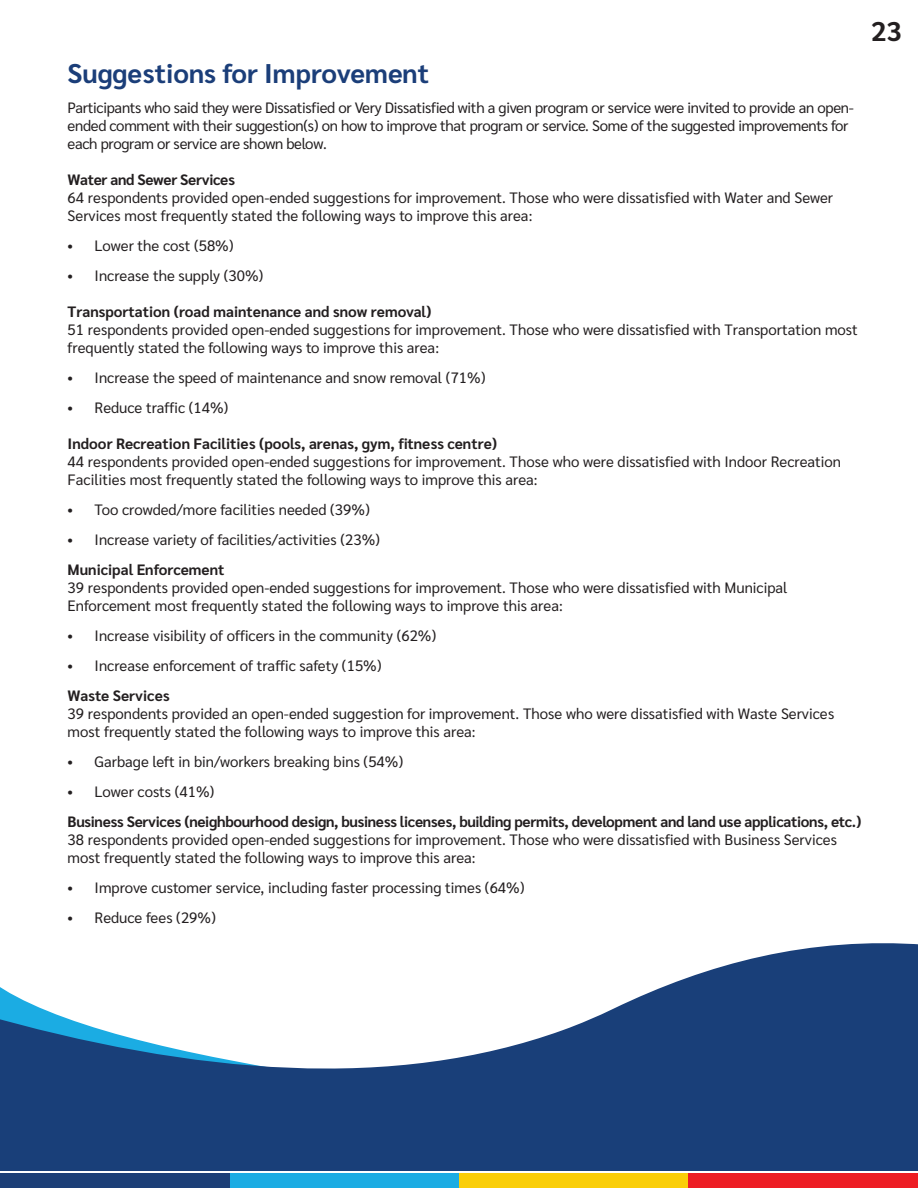
<style>
.page{position:relative;width:918px;height:1188px;background:#fff}
.page>*{position:absolute;margin:0;border:0;box-sizing:border-box;transform-origin:0 0}
.heading_2{font:700 27px "Sarabun";color:#1b3e79}
.t1{font:700 27px "Sarabun";color:#231f20}
.t2{font:15px/18px "Sarabun";color:#231f20}
.t3{font:15px/18px "Sarabun";letter-spacing:-.02em;color:#231f20}
.t4{font:700 15px "Sarabun";color:#231f20}
.t5{font:700 15px "Sarabun";letter-spacing:-.02em;color:#231f20}
</style>
<div class="page">
<svg style="left:743px;top:943px;width:175px;height:18px;fill:#193f79"></svg>
<svg style="left:0;top:961px;width:918px;height:210px;fill:#193f79"></svg>
<div style="left:0;top:1173px;width:230px;height:15px;background:#1c3f77"></div>
<div style="left:230px;top:1173px;width:230px;height:15px;background:#1bace3"></div>
<div style="left:459px;top:1173px;width:230px;height:15px;background:#face09"></div>
<div style="left:688px;top:1173px;width:230px;height:15px;background:#ed1d24"></div>
<p class="heading_2" style="left:68px;top:58px;width:363px">Suggestions for Improvement</p>
<p class="t3" style="left:68px;top:99px;width:788px">Participants who said they were Dissatisfied or Very Dissatisfied with a given program or service were invited to provide an open&shy;ended comment with their suggestion(s) on how to improve that program or service. Some of the suggested improvements for each program or service are shown below.</p>
<p class="t5" style="left:68px;top:171px;width:169px">Water and Sewer Services</p>
<p class="t2" style="left:68px;top:189px;width:767px">64 respondents provided open-ended suggestions for improvement. Those who were dissatisfied with Water and Sewer<br>Services most frequently stated the following ways to improve this area:</p>
<p class="t2" style="left:68px;top:237px;width:167px">• Lower the cost (58%)</p>
<p class="t2" style="left:68px;top:267px;width:197px">• Increase the supply (30%)</p>
<p class="t4" style="left:68px;top:303px;width:365px">Transportation (road maintenance and snow removal)</p>
<p class="t2" style="left:68px;top:321px;width:792px">51 respondents provided open-ended suggestions for improvement. Those who were dissatisfied with Transportation most frequently stated the following ways to improve this area:</p>
<p class="t2" style="left:68px;top:369px;width:419px">• Increase the speed of maintenance and snow removal (71%)</p>
<p class="t2" style="left:68px;top:399px;width:162px">• Reduce traffic (14%)</p>
<p class="t4" style="left:68px;top:435px;width:431px">Indoor Recreation Facilities (pools, arenas, gym, fitness centre)</p>
<p class="t2" style="left:68px;top:453px;width:775px">44 respondents provided open-ended suggestions for improvement. Those who were dissatisfied with Indoor Recreation<br>Facilities most frequently stated the following ways to improve this area:</p>
<p class="t2" style="left:68px;top:501px;width:304px">• Too crowded/more facilities needed (39%)</p>
<p class="t2" style="left:68px;top:531px;width:314px">• Increase variety of facilities/activities (23%)</p>
<p class="t4" style="left:68px;top:561px;width:158px">Municipal Enforcement</p>
<p class="t2" style="left:68px;top:579px;width:722px">39 respondents provided open-ended suggestions for improvement. Those who were dissatisfied with Municipal<br>Enforcement most frequently stated the following ways to improve this area:</p>
<p class="t2" style="left:68px;top:627px;width:370px">• Increase visibility of officers in the community (62%)</p>
<p class="t2" style="left:68px;top:657px;width:315px">• Increase enforcement of traffic safety (15%)</p>
<p class="t4" style="left:68px;top:687px;width:104px">Waste Services</p>
<p class="t2" style="left:68px;top:705px;width:768px">39 respondents provided an open-ended suggestion for improvement. Those who were dissatisfied with Waste Services most frequently stated the following ways to improve this area:</p>
<p class="t2" style="left:68px;top:753px;width:337px">• Garbage left in bin/workers breaking bins (54%)</p>
<p class="t2" style="left:68px;top:783px;width:148px">• Lower costs (41%)</p>
<p class="t5" style="left:68px;top:813px;width:795px">Business Services (neighbourhood design, business licenses, building permits, development and land use applications, etc.)</p>
<p class="t2" style="left:68px;top:831px;width:771px">38 respondents provided open-ended suggestions for improvement. Those who were dissatisfied with Business Services most frequently stated the following ways to improve this area:</p>
<p class="t2" style="left:68px;top:879px;width:458px">• Improve customer service, including faster processing times (64%)</p>
<p class="t2" style="left:68px;top:909px;width:150px">• Reduce fees (29%)</p>
<p class="t1" style="left:871px;top:15px;width:32px">23</p>
</div>
